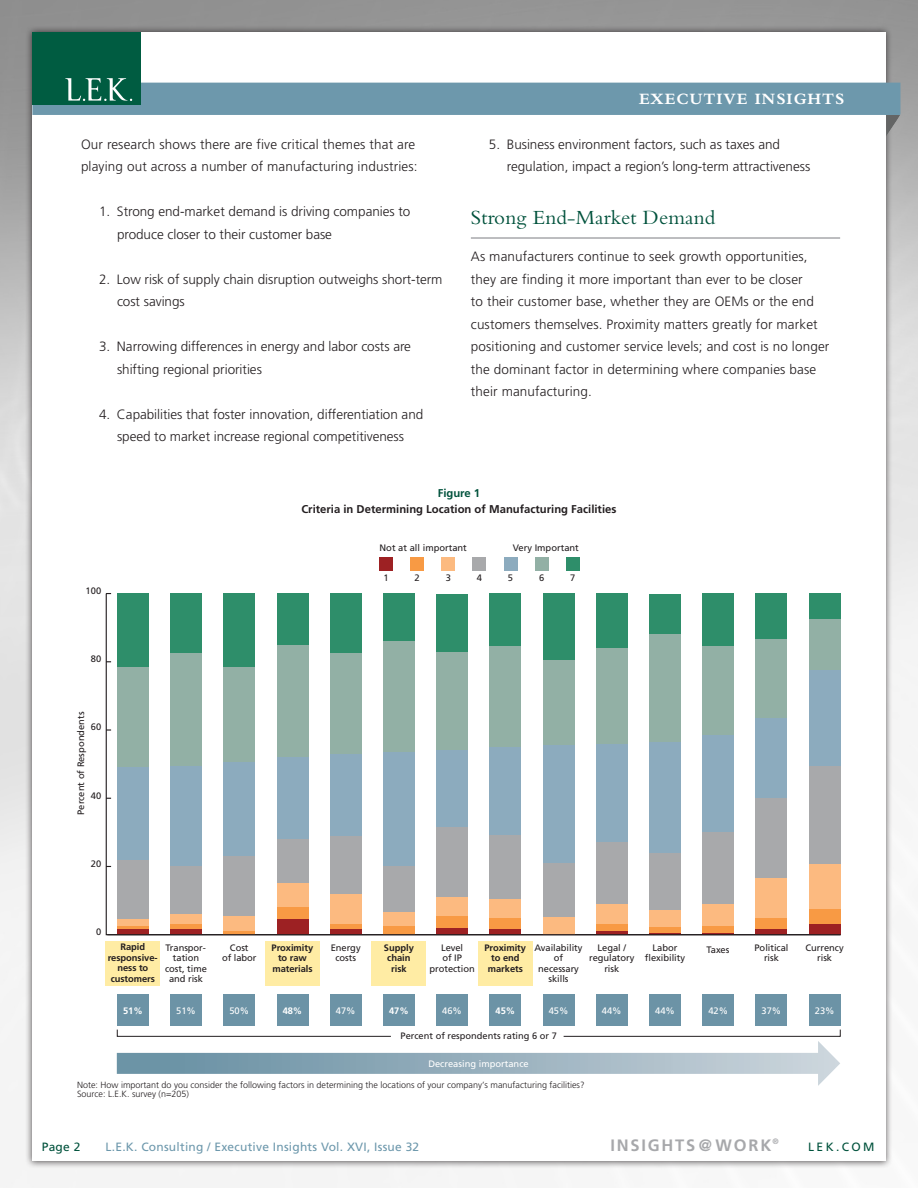
<style>
.page{position:relative;width:918px;height:1188px;background:#fff}
.page>*{position:absolute;margin:0;border:0;box-sizing:border-box;transform-origin:0 0}
.t1{font:21px "Bembo";letter-spacing:.01em;color:#00523c}
.t2{font:700 16.5px "Bembo";letter-spacing:.06em;color:#fff}
.t3{font:700 16.5px "Frutiger";letter-spacing:.11em;color:#a7a8ab}
.t4{font:300 13.5px/22.5px "Frutiger";letter-spacing:-.005em;color:#231e20}
.t5{font:12px "Frutiger";letter-spacing:.02em;color:#6d98ac}
.t6{font:12px "Frutiger";letter-spacing:.2em;color:#00523c}
.t7{font:700 11.25px "Frutiger";color:#231e20}
.t8{font:700 11.25px "Frutiger";color:#00523c}
.t9{font:9.3px/10.5px "Frutiger";letter-spacing:-.005em;color:#231e20;text-align:center}
.t10{font:700 9.3px/10.5px "Frutiger";letter-spacing:-.005em;color:#231e20;text-align:center}
.t11{font:9.3px "Frutiger";color:#fff}
.t12{font:700 9.3px "Frutiger";letter-spacing:-.005em;color:#fff}
.t13{font:300 9px/9px "Frutiger";color:#231e20}
.t14{font:700 7.8px "Frutiger";color:#a7a8ab}
</style>
<div class="page">
<div style="left:25px;top:25px;width:868px;height:1143px;background:#231e20;opacity:.75"></div>
<div style="left:32px;top:32px;width:854px;height:1129px;background:#fff"></div>
<svg style="left:886px;top:115px;width:14px;height:22px"></svg>
<div style="left:32px;top:83px;width:868px;height:32px;background:#6d98ac"></div>
<div style="left:32px;top:32px;width:108px;height:73px;background:#005c41"></div>
<svg style="left:65px;top:78px;width:67px;height:23px"></svg>
<hr style="left:471px;top:237px;width:369px;height:2px;background:#a7a8ab">
<div style="left:105px;top:941px;width:55px;height:45px;background:#ffeca4"></div>
<div style="left:265px;top:941px;width:55px;height:45px;background:#ffeca4"></div>
<div style="left:371px;top:941px;width:55px;height:45px;background:#ffeca4"></div>
<div style="left:478px;top:941px;width:55px;height:45px;background:#ffeca4"></div>
<div style="left:117px;top:994px;width:32px;height:32px;background:#6c93a6"></div>
<div style="left:809px;top:994px;width:32px;height:32px;background:#6c93a6"></div>
<div style="left:755px;top:994px;width:32px;height:32px;background:#6c93a6"></div>
<div style="left:702px;top:994px;width:32px;height:32px;background:#6c93a6"></div>
<div style="left:649px;top:994px;width:32px;height:32px;background:#6c93a6"></div>
<div style="left:596px;top:994px;width:32px;height:32px;background:#6c93a6"></div>
<div style="left:543px;top:994px;width:32px;height:32px;background:#6c93a6"></div>
<div style="left:489px;top:994px;width:32px;height:32px;background:#6c93a6"></div>
<div style="left:436px;top:994px;width:32px;height:32px;background:#6c93a6"></div>
<div style="left:383px;top:994px;width:32px;height:32px;background:#6c93a6"></div>
<div style="left:330px;top:994px;width:32px;height:32px;background:#6c93a6"></div>
<div style="left:277px;top:994px;width:31px;height:32px;background:#6c93a6"></div>
<div style="left:223px;top:994px;width:32px;height:32px;background:#6c93a6"></div>
<div style="left:170px;top:994px;width:32px;height:32px;background:#6c93a6"></div>
<div style="left:473px;top:557px;width:13px;height:13px;background:#a8a9ab"></div>
<div style="left:442px;top:557px;width:13px;height:13px;background:#fcba80"></div>
<div style="left:411px;top:557px;width:13px;height:13px;background:#f89a44"></div>
<div style="left:504px;top:557px;width:13px;height:13px;background:#8cabbe"></div>
<div style="left:535px;top:557px;width:13px;height:13px;background:#92b0a5"></div>
<div style="left:566px;top:557px;width:13px;height:13px;background:#2e8e6a"></div>
<div style="left:380px;top:557px;width:13px;height:13px;background:#9d2123"></div>
<svg style="left:105px;top:593px;width:736px;height:343px"></svg>
<svg style="left:117px;top:1029px;width:724px;height:57px"></svg>
<p class="t4" style="left:81px;top:133px;width:338px">Our research shows there are five critical themes that are playing out across a number of manufacturing industries:</p>
<p class="t4" style="left:117px;top:201px;width:295px;text-indent:-18px">1. Strong end-market demand is driving companies to produce closer to their customer base</p>
<p class="t4" style="left:117px;top:268px;width:327px;text-indent:-18px">2. Low risk of supply chain disruption outweighs short-term cost savings</p>
<p class="t4" style="left:117px;top:336px;width:296px;text-indent:-18px">3. Narrowing differences in energy and labor costs are shifting regional priorities</p>
<p class="t4" style="left:99px;top:403px;width:326px;text-align:center">4. Capabilities that foster innovation, differentiation and speed to market increase regional competitiveness</p>
<p class="t2" style="left:639px;top:89px;width:207px">EXECUTIVE INSIGHTS</p>
<p class="t4" style="left:507px;top:133px;width:305px;text-indent:-18px">5. Business environment factors, such as taxes and regulation, impact a region’s long-term attractiveness</p>
<h1 class="t1" style="left:471px;top:205px;width:246px">Strong End-Market Demand</h1>
<p class="t4" style="left:471px;top:246px;width:360px">As manufacturers continue to seek growth opportunities, they are finding it more important than ever to be closer<br>to their customer base, whether they are OEMs or the end customers themselves. Proximity matters greatly for market positioning and customer service levels; and cost is no longer the dominant factor in determining where companies base their manufacturing.</p>
<p class="t8" style="left:438px;top:487px;width:44px">Figure 1</p>
<p class="t7" style="left:301px;top:502px;width:317px">Criteria in Determining Location of Manufacturing Facilities</p>
<p class="t9" style="left:86px;top:585px;width:17px">100</p>
<p class="t9" style="left:91px;top:654px;width:12px">80</p>
<p class="t9" style="left:76px;top:815px;width:104px;rotate:-90deg">Percent of Respondents</p>
<p class="t9" style="left:91px;top:722px;width:12px">60</p>
<p class="t9" style="left:91px;top:790px;width:12px">40</p>
<p class="t9" style="left:91px;top:858px;width:12px">20</p>
<p class="t9" style="left:96px;top:927px;width:7px">0</p>
<p class="t9" style="left:380px;top:543px;width:89px">Not at all important</p>
<p class="t9" style="left:513px;top:543px;width:68px">Very Important</p>
<p class="t9" style="left:384px;top:572px;width:7px">1</p>
<p class="t9" style="left:415px;top:572px;width:7px">2</p>
<p class="t9" style="left:446px;top:572px;width:7px">3</p>
<p class="t9" style="left:477px;top:572px;width:7px">4</p>
<p class="t9" style="left:508px;top:572px;width:7px">5</p>
<p class="t9" style="left:539px;top:572px;width:7px">6</p>
<p class="t9" style="left:570px;top:572px;width:7px">7</p>
<p class="t10" style="left:108px;top:942px;width:51px">Rapid responsive&shy;ness to customers</p>
<p class="t9" style="left:806px;top:942px;width:40px">Currency risk</p>
<p class="t9" style="left:534px;top:942px;width:50px">Availability of necessary skills</p>
<p class="t9" style="left:589px;top:942px;width:47px">Legal / regulatory risk</p>
<p class="t9" style="left:645px;top:942px;width:42px">Labor flexibility</p>
<p class="t9" style="left:755px;top:942px;width:35px">Political risk</p>
<p class="t10" style="left:384px;top:942px;width:31px">Supply chain risk</p>
<p class="t9" style="left:429px;top:942px;width:47px">Level<br>of IP protection</p>
<p class="t10" style="left:272px;top:942px;width:43px">Proximity to raw materials</p>
<p class="t10" style="left:484px;top:942px;width:43px">Proximity to end markets</p>
<p class="t9" style="left:222px;top:942px;width:36px">Cost<br>of labor</p>
<p class="t9" style="left:165px;top:942px;width:43px">Transpor&shy;tation cost, time and risk</p>
<p class="t9" style="left:331px;top:942px;width:31px">Energy costs</p>
<p class="t9" style="left:706px;top:944px;width:25px">Taxes</p>
<p class="t12" style="left:123px;top:1005px;width:21px">51%</p>
<p class="t11" style="left:176px;top:1005px;width:21px">51%</p>
<p class="t11" style="left:229px;top:1005px;width:21px">50%</p>
<p class="t12" style="left:283px;top:1005px;width:21px">48%</p>
<p class="t11" style="left:336px;top:1005px;width:21px">47%</p>
<p class="t12" style="left:389px;top:1005px;width:21px">47%</p>
<p class="t11" style="left:442px;top:1005px;width:21px">46%</p>
<p class="t12" style="left:496px;top:1005px;width:21px">45%</p>
<p class="t11" style="left:549px;top:1005px;width:21px">45%</p>
<p class="t11" style="left:602px;top:1005px;width:21px">44%</p>
<p class="t11" style="left:655px;top:1005px;width:21px">44%</p>
<p class="t11" style="left:708px;top:1005px;width:21px">42%</p>
<p class="t11" style="left:762px;top:1005px;width:21px">37%</p>
<p class="t11" style="left:815px;top:1005px;width:21px">23%</p>
<p class="t9" style="left:401px;top:1031px;width:158px">Percent of respondents rating 6 or 7</p>
<p class="t11" style="left:428px;top:1058px;width:102px">Decreasing importance</p>
<p class="t13" style="left:77px;top:1081px;width:509px">Note: How important do you consider the following factors in determining the locations of your company’s manufacturing facilities?<br>Source: L.E.K. survey (n=205)</p>
<p class="t6" style="left:42px;top:1139px;width:40px">Page 2</p>
<p class="t5" style="left:106px;top:1139px;width:315px">L.E.K. Consulting / Executive Insights Vol. XVI, Issue 32</p>
<p class="t14" style="left:772px;top:1137px;width:8px">®</p>
<p class="t3" style="left:610px;top:1135px;width:163px">INSIGHTS@WORK</p>
<p class="t6" style="left:808px;top:1140px;width:68px">LEK.COM</p>
</div>
